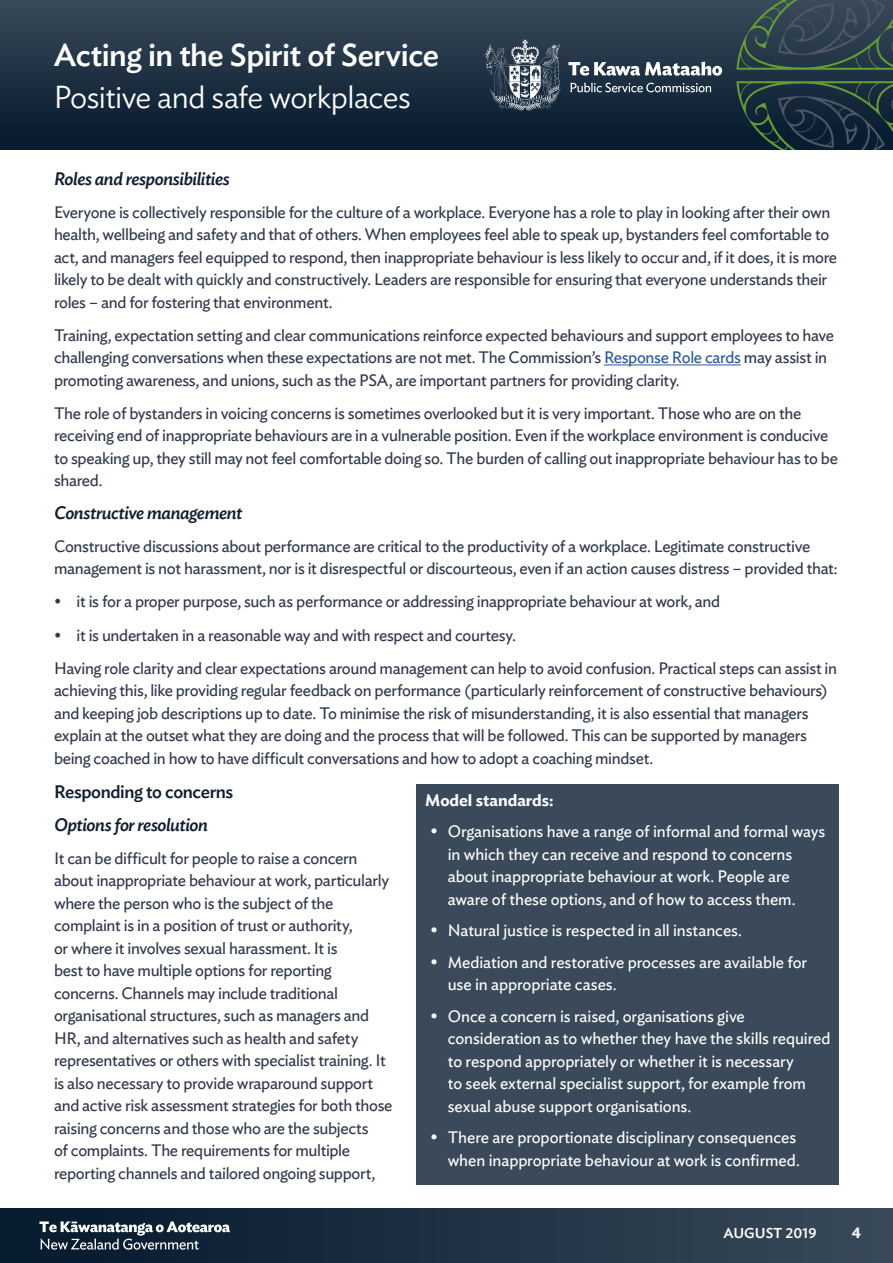
<style>
.page{position:relative;width:893px;height:1263px;background:#fff}
.page>*{position:absolute;margin:0;border:0;box-sizing:border-box;transform-origin:0 0}
.t1{font:500 31.5px "Ideal Sans";letter-spacing:-.015em;color:#fff}
.t2{font:300 31.5px "Ideal Sans";letter-spacing:-.02em;color:#fff}
.t3{font:italic 500 18px "Ideal Sans";letter-spacing:-.025em;color:#111e31}
.t4{font:500 18px "Ideal Sans";letter-spacing:-.02em;color:#111e31}
.Body_Text{font:16.5px/22.5px "Ideal Sans";letter-spacing:-.02em;color:#31384b}
.t5{font:16.5px/22.5px "Ideal Sans";letter-spacing:-.005em;color:#fff}
.t6{font:600 16.5px "Ideal Sans";color:#fff}
.t7{font:600 15px "Ideal Sans";color:#fff}
.t8{font:500 14.25px "Ideal Sans";color:#fff}
.t9{font:500 12px "Futura PT";color:#fff}
.s1{color:#275b9b}
.s2{font-family:"Futura PT";font-size:18px}
</style>
<div class="page">
<div style="left:0;top:0;width:893px;height:150px;background:linear-gradient(to bottom,#394959,#05192d)"></div>
<div style="left:0;top:1209px;width:893px;height:54px;background:linear-gradient(to right,#04182d,#394959)"></div>
<svg style="left:568px;top:62px;width:154px;height:14px"></svg>
<svg style="left:571px;top:83px;width:140px;height:9px"></svg>
<svg style="left:485px;top:40px;width:76px;height:71px;background:#52606e"></svg>
<svg style="left:736px;top:0;width:157px;height:70px;background:#35494e"></svg>
<svg style="left:736px;top:81px;width:157px;height:69px;background:#1d3339"></svg>
<svg style="left:39px;top:1221px;width:191px;height:29px;background:#4d5b6a"></svg>
<hr style="left:604px;top:364px;width:137px;height:1px;background:#275b9b">
<div style="left:417px;top:784px;width:422px;height:401px;background:#3a4a5a"></div>
<h1 class="t1" style="left:54px;top:31px;width:387px">Acting in the Spirit of Service</h1>
<h1 class="t2" style="left:54px;top:73px;width:358px">Positive and safe workplaces</h1>
<h4 class="t3" style="left:54px;top:164px;width:177px">Roles and responsibilities</h4>
<p class="Body_Text" style="left:54px;top:199px;width:785px">Everyone is collectively responsible for the culture of a workplace. Everyone has a role to play in looking after their own health, wellbeing and safety and that of others. When employees feel able to speak up, bystanders feel comfortable to act, and managers feel equipped to respond, then inappropriate behaviour is less likely to occur and, if it does, it is more likely to be dealt with quickly and constructively. Leaders are responsible for ensuring that everyone understands their roles – and for fostering that environment.</p>
<p class="Body_Text" style="left:54px;top:323px;width:782px">Training, expectation setting and clear communications reinforce expected behaviours and support employees to have challenging conversations when these expectations are not met. The Commission’s <span class="s1">Response Role cards</span> may assist in promoting awareness, and unions, such as the PSA, are important partners for providing clarity.</p>
<p class="Body_Text" style="left:54px;top:401px;width:785px">The role of bystanders in voicing concerns is sometimes overlooked but it is very important. Those who are on the receiving end of inappropriate behaviours are in a vulnerable position. Even if the workplace environment is conducive to speaking up, they still may not feel comfortable doing so. The burden of calling out inappropriate behaviour has to be shared.</p>
<h4 class="t3" style="left:54px;top:498px;width:190px">Constructive management</h4>
<p class="Body_Text" style="left:54px;top:533px;width:785px">Constructive discussions about performance are critical to the productivity of a workplace. Legitimate constructive management is not harassment, nor is it disrespectful or discourteous, even if an action causes distress – provided that:</p>
<p class="Body_Text" style="left:54px;top:589px;width:668px">• it is for a proper purpose, such as performance or addressing inappropriate behaviour at work, and</p>
<p class="Body_Text" style="left:54px;top:622px;width:463px">• it is undertaken in a reasonable way and with respect and courtesy.</p>
<p class="Body_Text" style="left:54px;top:655px;width:785px">Having role clarity and clear expectations around management can help to avoid confusion. Practical steps can assist in achieving this, like providing regular feedback on performance (particularly reinforcement of constructive behaviours) and keeping job descriptions up to date. To minimise the risk of misunderstanding, it is also essential that managers explain at the outset what they are doing and the process that will be followed. This can be supported by managers being coached in how to have difficult conversations and how to adopt a coaching mindset.</p>
<h4 class="t6" style="left:425px;top:787px;width:130px">Model standards:</h4>
<p class="t5" style="left:448px;top:819px;width:379px;text-indent:-22px"><span class="s2">•</span> Organisations have a range of informal and formal ways in which they can receive and respond to concerns about inappropriate behaviour at work. People are aware of these options, and of how to access them.</p>
<p class="t5" style="left:425px;top:918px;width:318px"><span class="s2">•</span> Natural justice is respected in all instances.</p>
<p class="t5" style="left:448px;top:949px;width:361px;text-indent:-22px"><span class="s2">•</span> Mediation and restorative processes are available for use in appropriate cases.</p>
<p class="t5" style="left:448px;top:1003px;width:384px;text-indent:-22px"><span class="s2">•</span> Once a concern is raised, organisations give consideration as to whether they have the skills required to respond appropriately or whether it is necessary<br>to seek external specialist support, for example from sexual abuse support organisations.</p>
<p class="t5" style="left:425px;top:1125px;width:376px;text-align:right"><span class="s2">•</span> There are proportionate disciplinary consequences when inappropriate behaviour at work is confirmed.</p>
<h3 class="t4" style="left:54px;top:778px;width:181px">Responding to concerns</h3>
<h4 class="t3" style="left:54px;top:810px;width:156px">Options for resolution</h4>
<p class="Body_Text" style="left:54px;top:845px;width:340px">It can be difficult for people to raise a concern about inappropriate behaviour at work, particularly where the person who is the subject of the complaint is in a position of trust or authority,<br>or where it involves sexual harassment. It is<br>best to have multiple options for reporting concerns. Channels may include traditional organisational structures, such as managers and HR, and alternatives such as health and safety representatives or others with specialist training. It is also necessary to provide wraparound support and active risk assessment strategies for both those raising concerns and those who are the subjects<br>of complaints. The requirements for multiple reporting channels and tailored ongoing support,</p>
<p class="t8" style="left:723px;top:1222px;width:95px">AUGUST 2019</p>
<p class="t7" style="left:852px;top:1221px;width:11px">4</p>
<p class="t9" style="left:756px;top:1225px;width:107px">Published August 2019</p>
</div>
